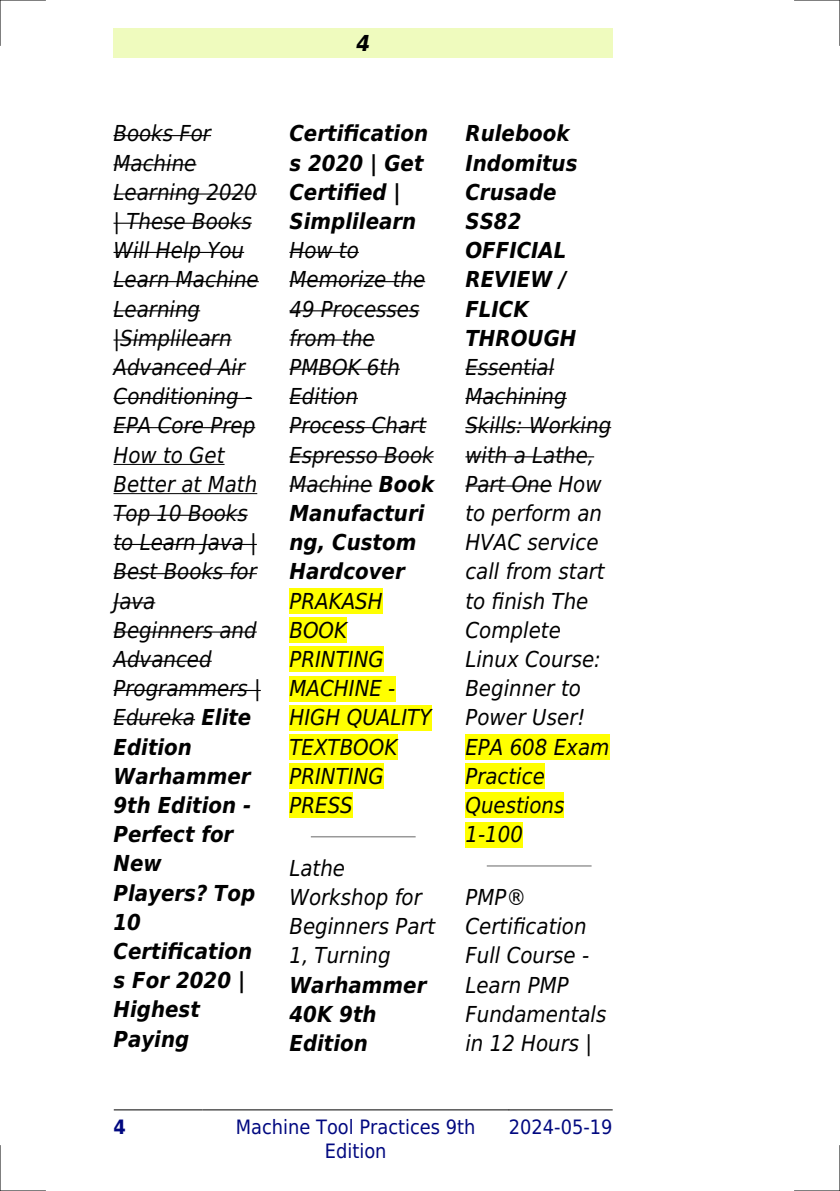
<style>
.page{position:relative;width:840px;height:1191px;background:#fff}
.page>*{position:absolute;margin:0;border:0;box-sizing:border-box;transform-origin:0 0}
.t1{font:italic 22px/29.2px "DejaVu Sans Condensed";color:#000}
.t2{font:italic 700 22px/29.2px "DejaVu Sans Condensed";color:#000}
.t3{font:19.8px/23.8px "DejaVu Sans Condensed";color:#000880;text-align:center}
.t4{font:700 19.8px "DejaVu Sans Condensed";color:#000880}
.s1{font-weight:700}
</style>
<div class="page">
<div style="left:113px;top:28px;width:499px;height:30px;background:#effbbe"></div>
<hr style="left:114px;top:1109px;width:88px;height:1px;background:#000">
<hr style="left:203px;top:1109px;width:305px;height:1px;background:#000">
<hr style="left:509px;top:1109px;width:103px;height:1px;background:#000">
<hr style="left:113px;top:135px;width:98px;height:1px;background:#000">
<hr style="left:113px;top:164px;width:83px;height:1px;background:#000">
<hr style="left:113px;top:193px;width:144px;height:2px;background:#000">
<hr style="left:113px;top:223px;width:139px;height:1px;background:#000">
<hr style="left:113px;top:252px;width:131px;height:1px;background:#000">
<hr style="left:113px;top:281px;width:146px;height:1px;background:#000">
<hr style="left:113px;top:310px;width:87px;height:1px;background:#000">
<hr style="left:113px;top:339px;width:118px;height:1px;background:#000">
<hr style="left:113px;top:369px;width:132px;height:1px;background:#000">
<hr style="left:113px;top:398px;width:139px;height:1px;background:#000">
<hr style="left:113px;top:427px;width:142px;height:1px;background:#000">
<hr style="left:113px;top:464px;width:111px;height:1px;background:#000">
<hr style="left:113px;top:493px;width:144px;height:1px;background:#000">
<hr style="left:113px;top:515px;width:134px;height:1px;background:#000">
<hr style="left:113px;top:544px;width:144px;height:1px;background:#000">
<hr style="left:113px;top:573px;width:144px;height:1px;background:#000">
<hr style="left:113px;top:602px;width:42px;height:1px;background:#000">
<hr style="left:113px;top:631px;width:143px;height:1px;background:#000">
<hr style="left:113px;top:660px;width:98px;height:2px;background:#000">
<hr style="left:113px;top:690px;width:148px;height:1px;background:#000">
<hr style="left:113px;top:719px;width:82px;height:1px;background:#000">
<hr style="left:289px;top:252px;width:69px;height:1px;background:#000">
<hr style="left:289px;top:281px;width:136px;height:1px;background:#000">
<hr style="left:289px;top:310px;width:130px;height:1px;background:#000">
<hr style="left:289px;top:339px;width:85px;height:1px;background:#000">
<hr style="left:289px;top:369px;width:110px;height:1px;background:#000">
<hr style="left:289px;top:398px;width:69px;height:1px;background:#000">
<hr style="left:289px;top:427px;width:137px;height:1px;background:#000">
<hr style="left:289px;top:456px;width:144px;height:1px;background:#000">
<hr style="left:289px;top:485px;width:83px;height:1px;background:#000">
<div style="left:289px;top:588px;width:93px;height:26px;background:#ff0"></div>
<div style="left:289px;top:617px;width:58px;height:26px;background:#ff0"></div>
<div style="left:289px;top:646px;width:94px;height:26px;background:#ff0"></div>
<div style="left:289px;top:676px;width:106px;height:25px;background:#ff0"></div>
<div style="left:289px;top:705px;width:142px;height:25px;background:#ff0"></div>
<div style="left:289px;top:734px;width:108px;height:26px;background:#ff0"></div>
<div style="left:289px;top:763px;width:94px;height:26px;background:#ff0"></div>
<div style="left:289px;top:792px;width:63px;height:26px;background:#ff0"></div>
<hr style="left:311px;top:836px;width:103px;height:1px;background:#999">
<hr style="left:465px;top:369px;width:89px;height:1px;background:#000">
<hr style="left:465px;top:398px;width:101px;height:1px;background:#000">
<hr style="left:465px;top:427px;width:146px;height:1px;background:#000">
<hr style="left:465px;top:456px;width:129px;height:1px;background:#000">
<hr style="left:465px;top:485px;width:86px;height:1px;background:#000">
<div style="left:465px;top:734px;width:144px;height:26px;background:#ff0"></div>
<div style="left:465px;top:763px;width:79px;height:26px;background:#ff0"></div>
<div style="left:465px;top:792px;width:99px;height:26px;background:#ff0"></div>
<div style="left:465px;top:821px;width:57px;height:26px;background:#ff0"></div>
<hr style="left:487px;top:865px;width:103px;height:1px;background:#999">
<hr style="left:0;top:0;width:45px;height:1px;background:#000">
<hr style="left:794px;top:0;width:45px;height:1px;background:#000">
<hr style="left:0;top:1190px;width:45px;height:1px;background:#000">
<hr style="left:794px;top:1190px;width:45px;height:1px;background:#000">
<hr style="left:0;top:0;width:1px;height:45px;background:#000">
<hr style="left:0;top:1145px;width:1px;height:46px;background:#000">
<hr style="left:839px;top:0;width:1px;height:45px;background:#000">
<hr style="left:839px;top:1145px;width:1px;height:46px;background:#000">
<p class="t2" style="left:356px;top:28px;width:15px">4</p>
<p class="t1" style="left:113px;top:119px;width:149px">Books For<br>Machine<br>Learning 2020 | These Books<br>Will Help You<br>Learn Machine<br>Learning |Simplilearn<br>Advanced Air<br>Conditioning -<br>EPA Core Prep<br>How to Get<br>Better at Math<br>Top 10 Books to Learn Java |<br>Best Books for<br>Java<br>Beginners and<br>Advanced<br>Programmers |<br>Edureka <span class="s1">Elite<br>Edition<br>Warhammer<br>9th Edition -<br>Perfect for<br>New<br>Players? Top<br>10<br>Certification s For 2020 |<br>Highest<br>Paying</span></p>
<p class="t2" style="left:289px;top:119px;width:140px">Certification s 2020 | Get<br>Certified |<br>Simplilearn</p>
<p class="t1" style="left:289px;top:236px;width:146px">How to<br>Memorize the<br>49 Processes from the<br>PMBOK 6th<br>Edition<br>Process Chart<br>Espresso Book<br>Machine <span class="s1">Book<br>Manufacturi ng, Custom<br>Hardcover</span></p>
<p class="t1" style="left:289px;top:586px;width:143px">PRAKASH<br>BOOK<br>PRINTING<br>MACHINE -<br>HIGH QUALITY<br>TEXTBOOK<br>PRINTING<br>PRESS</p>
<p class="t1" style="left:289px;top:853px;width:147px">Lathe<br>Workshop for<br>Beginners Part<br>1, Turning</p>
<p class="t2" style="left:289px;top:970px;width:138px">Warhammer<br>40K 9th<br>Edition</p>
<p class="t2" style="left:465px;top:119px;width:113px">Rulebook<br>Indomitus<br>Crusade<br>SS82<br>OFFICIAL<br>REVIEW /<br>FLICK<br>THROUGH</p>
<p class="t1" style="left:465px;top:353px;width:147px">Essential<br>Machining<br>Skills: Working with a Lathe,<br>Part One How to perform an<br>HVAC service call from start to finish The<br>Complete<br>Linux Course:<br>Beginner to<br>Power User!<br>EPA 608 Exam<br>Practice<br>Questions<br>1-100</p>
<p class="t1" style="left:465px;top:882px;width:142px">PMP®<br>Certification<br>Full Course -<br>Learn PMP<br>Fundamentals in 12 Hours |</p>
<p class="t4" style="left:113px;top:1115px;width:14px">4</p>
<p class="t3" style="left:236px;top:1115px;width:241px">Machine Tool Practices 9th<br>Edition</p>
<p class="t3" style="left:508px;top:1115px;width:105px">2024-05-19</p>
</div>
